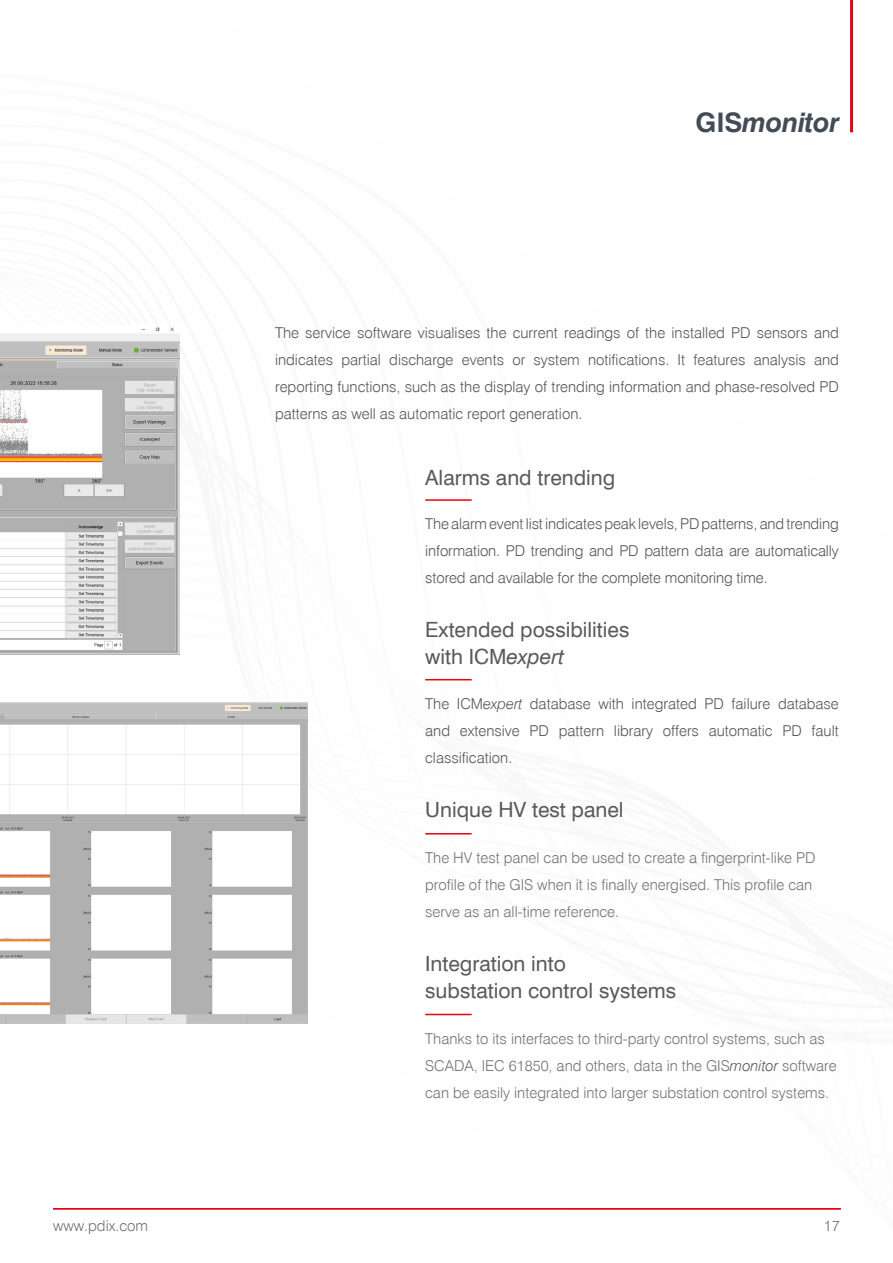
<style>
.page{position:relative;width:893px;height:1263px;background:#fff}
.page>*{position:absolute;margin:0;border:0;box-sizing:border-box;transform-origin:0 0}
.t1{font:italic 700 27px "Swiss 721 BT";letter-spacing:-.01em;color:#434b56}
.Title_2{font:21px/27px "Swiss 721 BT";color:#595a5c}
.Body{font:300 15px/27px "Swiss 721 BT";color:#575756;text-align:justify}
.Body_left{font:300 15px/27px "Swiss 721 BT";color:#757475}
.t2{font:300 15px "Swiss 721 BT";color:#70706f}
.s1{font-style:normal}
.s2{font-style:italic}
.s3{font-style:italic;color:#575756}
</style>
<div class="page">
<hr style="left:53px;top:1208px;width:788px;height:1px;background:#e30614">
<hr style="left:850px;top:0;width:3px;height:132px;background:#e30614">
<hr style="left:425px;top:499px;width:47px;height:2px;background:#e30614">
<hr style="left:425px;top:1014px;width:47px;height:1px;background:#e30614">
<hr style="left:425px;top:679px;width:47px;height:1px;background:#e30614">
<img style="left:0;top:703px;width:308px;height:321px">
<img style="left:0;top:327px;width:180px;height:327px">
<hr style="left:425px;top:833px;width:47px;height:1px;background:#e30614">
<h1 class="t1" style="left:696px;top:106px;width:146px"><span class="s1">GIS</span>monitor</h1>
<p class="Body" style="left:275px;top:319px;width:565px">The service software visualises the current readings of the installed PD sensors and indicates partial discharge events or system notifications. It features analysis and reporting functions, such as the display of trending information and phase-resolved PD patterns as well as automatic report generation.</p>
<p class="Title_2" style="left:425px;top:463px;width:192px">Alarms and trending</p>
<p class="Body" style="left:425px;top:510px;width:415px">The alarm event list indicates peak levels, PD patterns, and trending information. PD trending and PD pattern data are automatically stored and available for the complete monitoring time.</p>
<p class="Title_2" style="left:425px;top:616px;width:206px">Extended possibilities with ICM<span class="s2">expert</span></p>
<p class="Body" style="left:425px;top:690px;width:415px">The ICM<span class="s2">expert</span> database with integrated PD failure database and extensive PD pattern library offers automatic PD fault classification.</p>
<p class="Title_2" style="left:425px;top:796px;width:200px">Unique HV test panel</p>
<p class="Body_left" style="left:425px;top:844px;width:392px">The HV test panel can be used to create a fingerprint-like PD profile of the GIS when it is finally energised. This profile can serve as an all-time reference.</p>
<p class="Title_2" style="left:425px;top:950px;width:253px">Integration into<br>substation control systems</p>
<p class="Body_left" style="left:425px;top:1024px;width:413px">Thanks to its interfaces to third-party control systems, such as<br>SCADA, IEC 61850, and others, data in the GIS<span class="s3">monitor</span> software can be easily integrated into larger substation control systems.</p>
<p class="t2" style="left:53px;top:1216px;width:96px">www.pdix.com</p>
<p class="t2" style="left:824px;top:1216px;width:17px">17</p>
</div>
